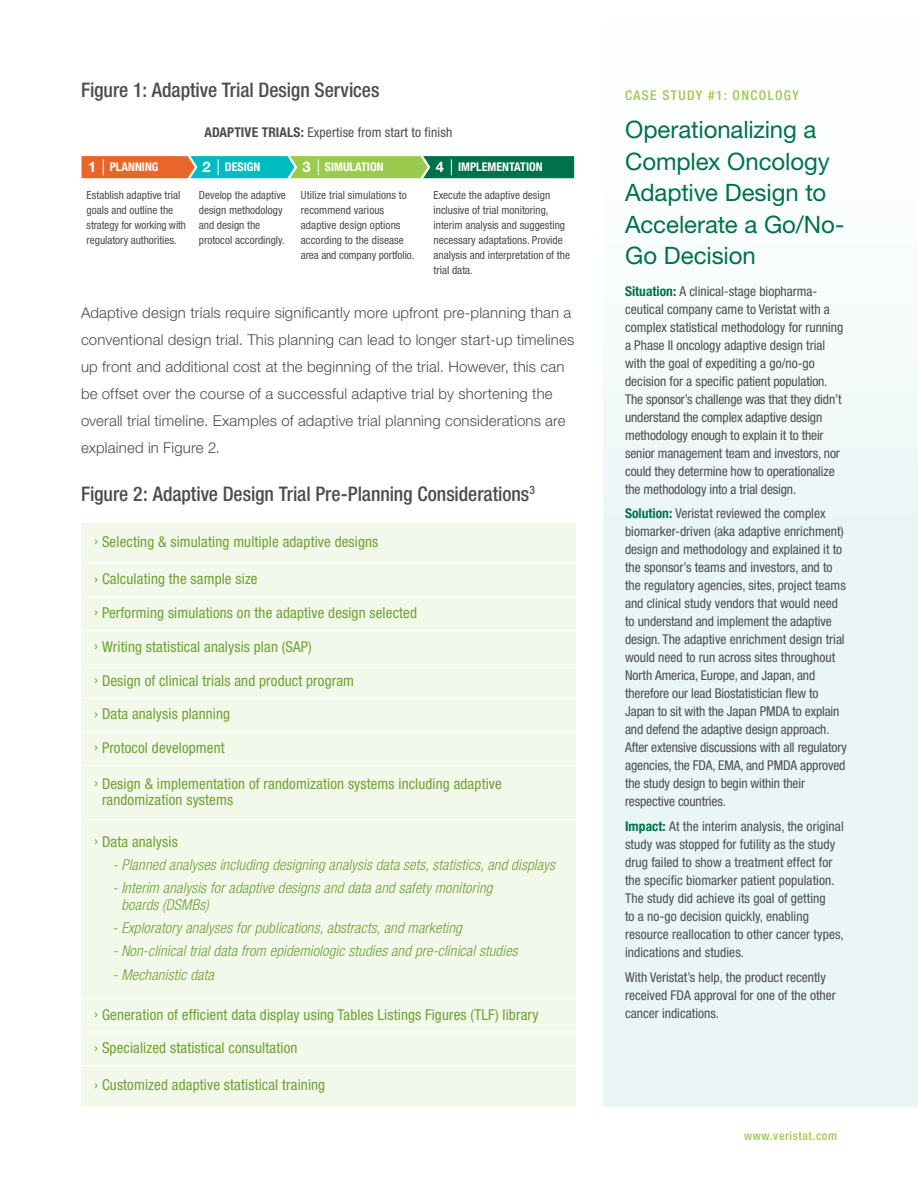
<style>
.page{position:relative;width:918px;height:1188px;background:#fff}
.page>*{position:absolute;margin:0;border:0;box-sizing:border-box;transform-origin:0 0}
.t1{font:24px/31.5px "Helvetica Neue";letter-spacing:-.005em;color:#00724a}
.t2{font:500 condensed 20.1px "Helvetica Neue";letter-spacing:-.005em;color:#4d4d4f}
.t3{font:condensed 15px/16.5px "Helvetica Neue";letter-spacing:.01em;color:#6fa132}
.t4{font:300 15px/27px "Helvetica Neue";letter-spacing:.01em;color:#4d4d4f}
.t5{font:italic 300 condensed 15px/16.5px "Helvetica Neue";letter-spacing:.01em;color:#6fa132}
.t6{font:condensed 13.5px/18px "Helvetica Neue";color:#4d4d4f}
.t7{font:500 condensed 13.5px "Helvetica Neue";letter-spacing:.1em;color:#9bcb4e}
.t8{font:700 condensed 12px "Helvetica Neue";color:#fff}
.t9{font:500 condensed 12px "Helvetica Neue";letter-spacing:.05em;color:#9bcb4e}
.t10{font:condensed 11.25px/15px "Helvetica Neue";color:#4d4d4f}
.s1{font-weight:700}
.s2{font-stretch:normal;font-size:14.7px}
.s3{font-weight:700;color:#00724a}
</style>
<div class="page">
<div style="left:603px;top:0;width:315px;height:1107px;background:linear-gradient(to right,#f0f9f9,#f0f9f9)"></div>
<div style="left:81px;top:523px;width:495px;height:583px;background:#f2f8ea"></div>
<hr style="left:81px;top:698px;width:495px;height:1px;background:#fff">
<hr style="left:81px;top:563px;width:495px;height:1px;background:#fff">
<hr style="left:81px;top:596px;width:495px;height:1px;background:#fff">
<hr style="left:81px;top:630px;width:495px;height:1px;background:#fff">
<hr style="left:81px;top:664px;width:495px;height:1px;background:#fff">
<hr style="left:81px;top:731px;width:495px;height:1px;background:#fff">
<hr style="left:81px;top:765px;width:495px;height:1px;background:#fff">
<hr style="left:81px;top:819px;width:495px;height:1px;background:#fff">
<hr style="left:81px;top:998px;width:495px;height:1px;background:#fff">
<hr style="left:81px;top:1032px;width:495px;height:1px;background:#fff">
<hr style="left:81px;top:1065px;width:495px;height:1px;background:#fff">
<div style="left:421px;top:155px;width:154px;height:24px;background:#00724a"></div>
<div style="left:420px;top:154px;width:156px;height:26px;border:2px solid #fff"></div>
<svg style="left:451px;top:159px;width:1px;height:16px"></svg>
<svg style="left:81px;top:154px;width:351px;height:26px;background:#9ab47e"></svg>
<h2 class="t2" style="left:81px;top:78px;width:300px">Figure 1: Adaptive Trial Design Services</h2>
<p class="t6" style="left:204px;top:123px;width:249px"><span class="s1">ADAPTIVE TRIALS:</span> Expertise from start to finish</p>
<p class="t8" style="left:88px;top:160px;width:72px"><span class="s2">1</span> PLANNING</p>
<p class="t8" style="left:203px;top:160px;width:59px"><span class="s2">2</span> DESIGN</p>
<p class="t8" style="left:303px;top:160px;width:82px"><span class="s2">3</span> SIMULATION</p>
<p class="t8" style="left:436px;top:160px;width:108px"><span class="s2">4</span> IMPLEMENTATION</p>
<p class="t10" style="left:87px;top:187px;width:101px">Establish adaptive trial goals and outline the strategy for working with regulatory authorities.</p>
<p class="t10" style="left:199px;top:187px;width:89px">Develop the adaptive design methodology and design the protocol accordingly.</p>
<p class="t10" style="left:301px;top:187px;width:115px">Utilize trial simulations to recommend various adaptive design options according to the disease area and company portfolio.</p>
<p class="t10" style="left:434px;top:187px;width:138px">Execute the adaptive design inclusive of trial monitoring, interim analysis and suggesting necessary adaptations. Provide analysis and interpretation of the trial data.</p>
<p class="t4" style="left:81px;top:299px;width:495px">Adaptive design trials require significantly more upfront pre-planning than a conventional design trial. This planning can lead to longer start-up timelines up front and additional cost at the beginning of the trial. However, this can be offset over the course of a successful adaptive trial by shortening the overall trial timeline. Examples of adaptive trial planning considerations are explained in Figure 2.</p>
<h2 class="t2" style="left:81px;top:482px;width:455px">Figure 2: Adaptive Design Trial Pre-Planning Considerations<sup>3</sup></h2>
<p class="t3" style="left:94px;top:534px;width:285px">› Selecting &amp; simulating multiple adaptive designs</p>
<p class="t3" style="left:94px;top:571px;width:165px">› Calculating the sample size</p>
<p class="t3" style="left:94px;top:604px;width:324px">› Performing simulations on the adaptive design selected</p>
<p class="t3" style="left:94px;top:638px;width:219px">› Writing statistical analysis plan (SAP)</p>
<p class="t3" style="left:94px;top:672px;width:261px">› Design of clinical trials and product program</p>
<p class="t3" style="left:94px;top:706px;width:137px">› Data analysis planning</p>
<p class="t3" style="left:94px;top:739px;width:132px">› Protocol development</p>
<p class="t3" style="left:102px;top:775px;width:401px;text-indent:-8px">› Design &amp; implementation of randomization systems including adaptive randomization systems</p>
<p class="t3" style="left:94px;top:833px;width:85px">› Data analysis</p>
<p class="t5" style="left:112px;top:857px;width:444px">- Planned analyses including designing analysis data sets, statistics, and displays</p>
<p class="t5" style="left:122px;top:880px;width:373px;text-indent:-9px">- Interim analysis for adaptive designs and data and safety monitoring boards (DSMBs)</p>
<p class="t5" style="left:112px;top:920px;width:351px">- Exploratory analyses for publications, abstracts, and marketing</p>
<p class="t5" style="left:112px;top:943px;width:407px">- Non-clinical trial data from epidemiologic studies and pre-clinical studies</p>
<p class="t5" style="left:112px;top:966px;width:103px">- Mechanistic data</p>
<p class="t3" style="left:94px;top:1006px;width:445px">› Generation of efficient data display using Tables Listings Figures (TLF) library</p>
<p class="t3" style="left:94px;top:1040px;width:204px">› Specialized statistical consultation</p>
<p class="t3" style="left:94px;top:1077px;width:232px">› Customized adaptive statistical training</p>
<p class="t7" style="left:625px;top:87px;width:175px">CASE STUDY #1: ONCOLOGY</p>
<h1 class="t1" style="left:625px;top:114px;width:221px">Operationalizing a<br>Complex Oncology<br>Adaptive Design to<br>Accelerate a Go/No-<br>Go Decision</h1>
<p class="t6" style="left:625px;top:282px;width:220px"><span class="s3">Situation:</span> A clinical-stage biopharma&shy;ceutical company came to Veristat with a complex statistical methodology for running a Phase II oncology adaptive design trial with the goal of expediting a go/no-go decision for a specific patient population.<br>The sponsor’s challenge was that they didn’t understand the complex adaptive design methodology enough to explain it to their senior management team and investors, nor could they determine how to operationalize the methodology into a trial design.</p>
<p class="t6" style="left:625px;top:505px;width:223px"><span class="s3">Solution:</span> Veristat reviewed the complex biomarker-driven (aka adaptive enrichment) design and methodology and explained it to the sponsor’s teams and investors, and to the regulatory agencies, sites, project teams and clinical study vendors that would need to understand and implement the adaptive design. The adaptive enrichment design trial would need to run across sites throughout North America, Europe, and Japan, and therefore our lead Biostatistician flew to Japan to sit with the Japan PMDA to explain and defend the adaptive design approach.<br>After extensive discussions with all regulatory agencies, the FDA, EMA, and PMDA approved the study design to begin within their respective countries.</p>
<p class="t6" style="left:625px;top:817px;width:220px"><span class="s3">Impact:</span> At the interim analysis, the original study was stopped for futility as the study drug failed to show a treatment effect for the specific biomarker patient population.<br>The study did achieve its goal of getting<br>to a no-go decision quickly, enabling resource reallocation to other cancer types, indications and studies.</p>
<p class="t6" style="left:625px;top:968px;width:212px">With Veristat’s help, the product recently received FDA approval for one of the other cancer indications.</p>
<p class="t9" style="left:744px;top:1129px;width:94px">www.veristat.com</p>
</div>
